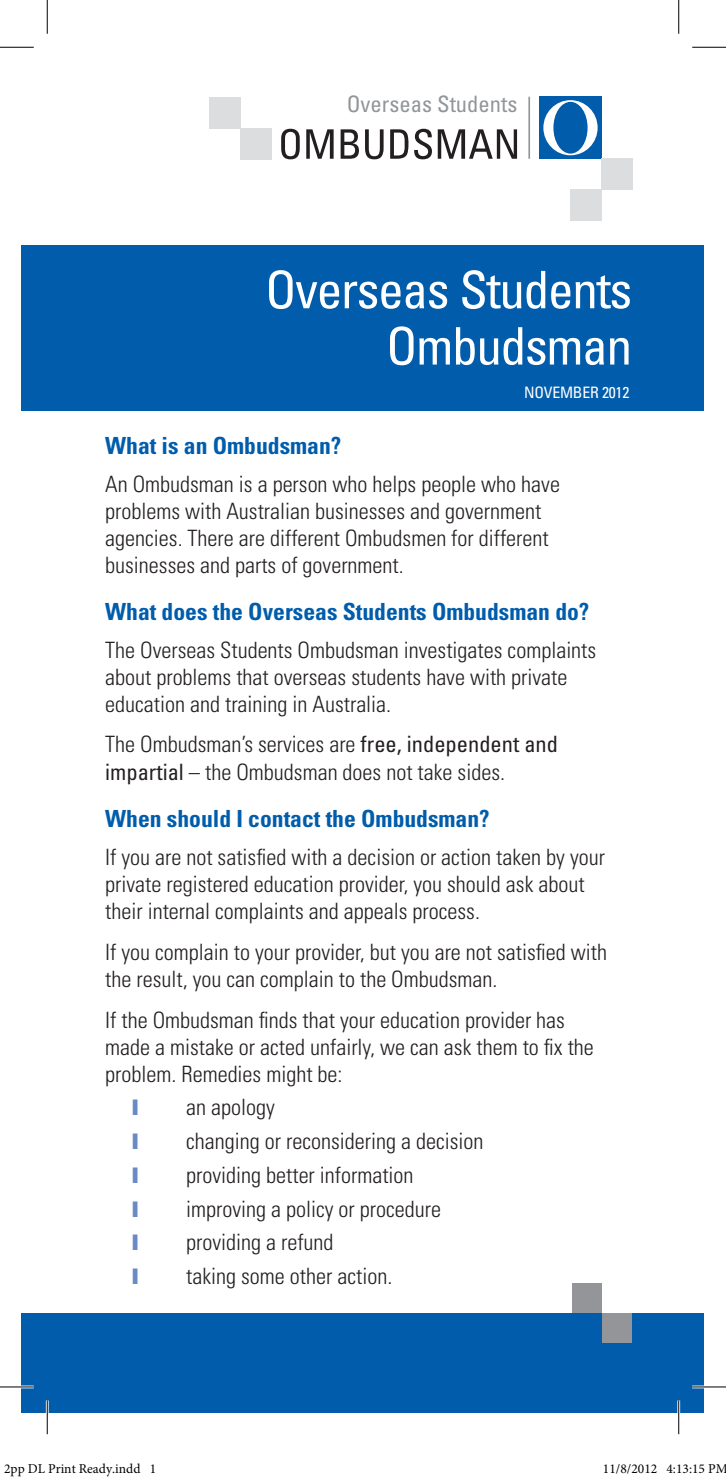
<style>
.page{position:relative;width:726px;height:1480px;background:#fff}
.page>*{position:absolute;margin:0;border:0;box-sizing:border-box;transform-origin:0 0}
.t1{font:condensed 51.75px/56.2px "Univers";letter-spacing:-.03em;color:#fff;text-align:right}
.t2{font:700 condensed 23.62px "Univers";color:#015dab}
.t3{font:300 condensed 22.5px/27px "Univers";color:#231f20}
.t4{font:condensed 22.5px "Univers";color:#939698}
.t5{font:condensed 15.75px "Univers";letter-spacing:-.015em;color:#fff}
.t6{font:13.5px "Minion Pro";color:#000}
.s1{font-weight:400}
</style>
<div class="page">
<div style="left:22px;top:245px;width:682px;height:166px;background:#015dab"></div>
<svg style="left:281px;top:129px;width:19px;height:30px"></svg>
<svg style="left:306px;top:129px;width:28px;height:30px"></svg>
<svg style="left:341px;top:129px;width:18px;height:30px"></svg>
<svg style="left:365px;top:129px;width:19px;height:30px"></svg>
<svg style="left:390px;top:129px;width:18px;height:30px"></svg>
<svg style="left:414px;top:129px;width:18px;height:30px"></svg>
<svg style="left:438px;top:129px;width:79px;height:30px"></svg>
<div style="left:539px;top:97px;width:62px;height:62px;background:#015dab"></div>
<div style="left:543px;top:100px;width:55px;height:55px;background:#fff;border-radius:50%"></div>
<div style="left:553px;top:102px;width:35px;height:52px;background:#015dab;border-radius:50%"></div>
<hr style="left:528px;top:97px;width:2px;height:62px;background:#939598">
<div style="left:209px;top:97px;width:31px;height:31px;background:#dcdddf"></div>
<div style="left:240px;top:128px;width:31px;height:31px;background:#dcdddf"></div>
<div style="left:601px;top:159px;width:31px;height:31px;background:#dcdddf"></div>
<div style="left:570px;top:190px;width:31px;height:31px;background:#dcdddf"></div>
<div style="left:22px;top:1313px;width:682px;height:99px;background:#015dab"></div>
<div style="left:572px;top:1283px;width:30px;height:30px;background:#939598"></div>
<div style="left:602px;top:1313px;width:30px;height:30px;background:#939598"></div>
<hr style="left:0;top:1385px;width:34px;height:3px;background:#fff">
<hr style="left:692px;top:1385px;width:34px;height:3px;background:#fff">
<hr style="left:46px;top:1400px;width:3px;height:34px;background:#fff">
<hr style="left:0;top:47px;width:34px;height:1px;background:#000">
<hr style="left:692px;top:47px;width:34px;height:1px;background:#000">
<hr style="left:0;top:1386px;width:34px;height:1px;background:#000">
<hr style="left:692px;top:1386px;width:34px;height:1px;background:#000">
<hr style="left:47px;top:0;width:1px;height:34px;background:#000">
<hr style="left:47px;top:1400px;width:1px;height:34px;background:#000">
<hr style="left:678px;top:0;width:1px;height:34px;background:#000">
<svg style="left:666px;top:1400px;width:38px;height:35px"></svg>
<p class="t4" style="left:347px;top:90px;width:172px">Overseas Students</p>
<h1 class="t1" style="left:265px;top:261px;width:369px">Overseas Students<br>Ombudsman</h1>
<p class="t5" style="left:524px;top:382px;width:107px">November 2012</p>
<p class="t2" style="left:105px;top:431px;width:238px">What is an Ombudsman?</p>
<p class="t3" style="left:105px;top:471px;width:456px">An Ombudsman is a person who helps people who have problems with Australian businesses and government agencies. There are different Ombudsmen for different businesses and parts of government.</p>
<p class="t2" style="left:105px;top:597px;width:486px">What does the Overseas Students Ombudsman do?</p>
<p class="t3" style="left:105px;top:636px;width:493px">The Overseas Students Ombudsman investigates complaints about problems that overseas students have with private education and training in Australia.</p>
<p class="t3" style="left:105px;top:731px;width:454px">The Ombudsman’s services are <span class="s1">free, independent and impartial</span> – the Ombudsman does not take sides.</p>
<p class="t2" style="left:105px;top:804px;width:386px">When should I contact the Ombudsman?</p>
<p class="t3" style="left:105px;top:844px;width:501px">If you are not satisfied with a decision or action taken by your private registered education provider, you should ask about their internal complaints and appeals process.</p>
<p class="t3" style="left:105px;top:938px;width:503px">If you complain to your provider, but you are not satisfied with the result, you can complain to the Ombudsman.</p>
<p class="t3" style="left:105px;top:1006px;width:490px">If the Ombudsman finds that your education provider has made a mistake or acted unfairly, we can ask them to fix the problem. Remedies might be:</p>
<p class="t3" style="left:186px;top:1090px;width:299px;line-height:33.8px">an apology<br>changing or reconsidering a decision providing better information improving a policy or procedure providing a refund<br>taking some other action.</p>
<p class="t6" style="left:4px;top:1460px;width:154px">2pp DL Print Ready.indd 1</p>
<p class="t6" style="left:603px;top:1460px;width:126px">11/8/2012 4:13:15 PM</p>
</div>
